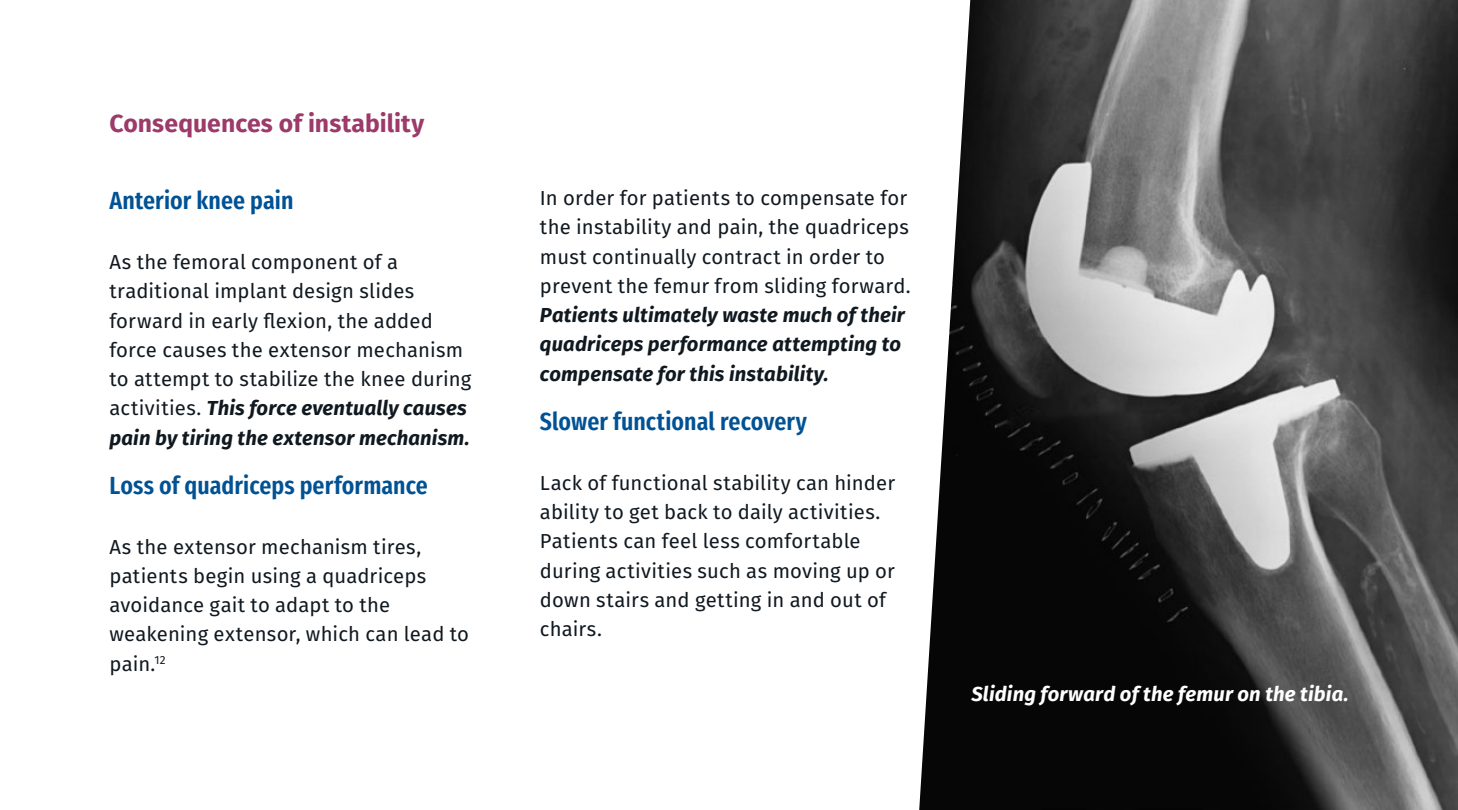
<style>
.page{position:relative;width:1458px;height:810px;background:#fff}
.page>*{position:absolute;margin:0;border:0;box-sizing:border-box;transform-origin:0 0}
.t1{font:600 24.75px "Fira Sans Condensed";color:#005295}
.t2{font:700 24.75px "Fira Sans";letter-spacing:.005em;color:#9c3a69}
.t3{font:20.25px/29.2px "Fira Sans";letter-spacing:.01em;color:#101820}
.t4{font:italic 700 20.25px/29.2px "Fira Sans";letter-spacing:.01em;color:#101820}
.t5{font:italic 700 20.25px "Fira Sans";letter-spacing:.01em;color:#fff}
.s1{font-weight:700;font-style:italic}
</style>
<div class="page">
<img style="left:919px;top:0;width:539px;height:810px">
<p class="t2" style="left:109px;top:107px;width:316px">Consequences of instability</p>
<p class="t1" style="left:109px;top:178px;width:186px">Anterior knee pain</p>
<p class="t3" style="left:109px;top:247px;width:364px">As the femoral component of a traditional implant design slides forward in early flexion, the added force causes the extensor mechanism to attempt to stabilize the knee during activities. <span class="s1">This force eventually causes pain by tiring the extensor mechanism.</span></p>
<p class="t1" style="left:109px;top:463px;width:320px">Loss of quadriceps performance</p>
<p class="t3" style="left:109px;top:532px;width:361px">As the extensor mechanism tires, patients begin using a quadriceps avoidance gait to adapt to the weakening extensor, which can lead to pain.<sup>12</sup></p>
<p class="t3" style="left:540px;top:184px;width:372px">In order for patients to compensate for the instability and pain, the quadriceps must continually contract in order to prevent the femur from sliding forward.</p>
<p class="t4" style="left:540px;top:300px;width:366px">Patients ultimately waste much of their quadriceps performance attempting to compensate for this instability.</p>
<p class="t1" style="left:540px;top:399px;width:269px">Slower functional recovery</p>
<p class="t3" style="left:540px;top:468px;width:357px">Lack of functional stability can hinder ability to get back to daily activities.<br>Patients can feel less comfortable during activities such as moving up or down stairs and getting in and out of chairs.</p>
<p class="t5" style="left:971px;top:679px;width:379px">Sliding forward of the femur on the tibia.</p>
</div>
